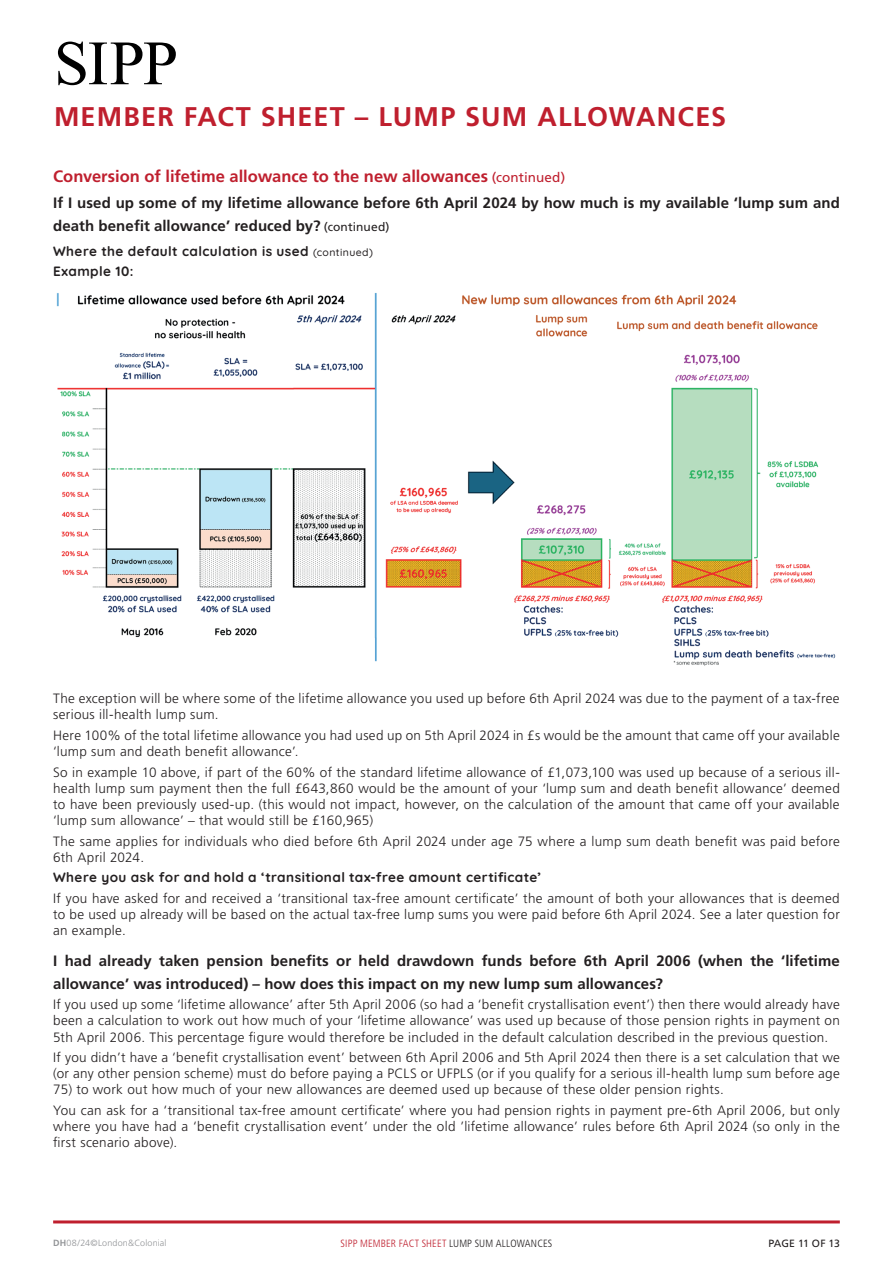
<style>
.page{position:relative;width:893px;height:1263px;background:#fff}
.page>*{position:absolute;margin:0;border:0;box-sizing:border-box;transform-origin:0 0}
.t1{font:63px "Times New Roman";color:#000}
.t2{font:700 27px "Frutiger LT Std";letter-spacing:.045em;color:#bf1f2e}
.t3{font:700 16.5px "Frutiger LT Std";color:#bf1f2e}
.t4{font:700 15px/22.5px "Frutiger LT Std";letter-spacing:.005em;color:#231f20}
.t5{font:300 13.5px/16.2px "Frutiger LT Std";letter-spacing:.02em;color:#231f20}
.t6{font:700 13.5px/20.4px "Quicksand";letter-spacing:.03em;color:#231f20}
.t7{font:300 condensed 10.5px "Frutiger LT Std";letter-spacing:.015em;color:#bf1f2e}
.t8{font:10.5px "Frutiger LT Std";letter-spacing:-.015em;color:#231f20}
.t9{font:300 9px "Frutiger LT Std";letter-spacing:.02em;color:#939598}
.s1{font-weight:400;font-size:13.5px}
.s2{font-weight:400;font-size:12px}
.s3{font-weight:500;font-size:10.5px}
.s4{font-weight:700}
.s5{color:#231f20}
</style>
<div class="page">
<hr style="left:53px;top:1220px;width:787px;height:3px;background:#bf1f2e">
<img style="left:56px;top:293px;width:780px;height:373px">
<h1 class="t1" style="left:54px;top:21px;width:126px">SIPP</h1>
<h2 class="t2" style="left:54px;top:101px;width:674px">MEMBER FACT SHEET – LUMP SUM ALLOWANCES</h2>
<p class="t3" style="left:53px;top:166px;width:513px">Conversion of lifetime allowance to the new allowances <span class="s1">(continued)</span></p>
<p class="t4" style="left:53px;top:192px;width:788px">If I used up some of my lifetime allowance before 6th April 2024 by how much is my available ‘lump sum and death benefit allowance’ reduced by? <span class="s2">(continued)</span></p>
<p class="t6" style="left:53px;top:239px;width:321px">Where the default calculation is used <span class="s3">(continued)<br></span>Example 10:</p>
<p class="t5" style="left:53px;top:691px;width:788px">The exception will be where some of the lifetime allowance you used up before 6th April 2024 was due to the payment of a tax-free serious ill-health lump sum.</p>
<p class="t5" style="left:53px;top:727px;width:788px">Here 100% of the total lifetime allowance you had used up on 5th April 2024 in £s would be the amount that came off your available ‘lump sum and death benefit allowance’.</p>
<p class="t5" style="left:53px;top:764px;width:788px;text-align:justify">So in example 10 above, if part of the 60% of the standard lifetime allowance of £1,073,100 was used up because of a serious ill&shy;health lump sum payment then the full £643,860 would be the amount of your ‘lump sum and death benefit allowance’ deemed to have been previously used-up. (this would not impact, however, on the calculation of the amount that came off your available ‘lump sum allowance’ – that would still be £160,965)</p>
<p class="t5" style="left:53px;top:833px;width:788px">The same applies for individuals who died before 6th April 2024 under age 75 where a lump sum death benefit was paid before<br>6th April 2024.</p>
<p class="t6" style="left:53px;top:866px;width:490px">Where you ask for and hold a ‘transitional tax-free amount certificate’</p>
<p class="t5" style="left:53px;top:890px;width:788px;text-align:justify">If you have asked for and received a ‘transitional tax-free amount certificate’ the amount of both your allowances that is deemed to be used up already will be based on the actual tax-free lump sums you were paid before 6th April 2024. See a later question for an example.</p>
<p class="t4" style="left:53px;top:950px;width:788px">I had already taken pension benefits or held drawdown funds before 6th April 2006 (when the ‘lifetime allowance’ was introduced) – how does this impact on my new lump sum allowances?</p>
<p class="t5" style="left:53px;top:996px;width:788px;text-align:justify">If you used up some ‘lifetime allowance’ after 5th April 2006 (so had a ‘benefit crystallisation event’) then there would already have been a calculation to work out how much of your ‘lifetime allowance’ was used up because of those pension rights in payment on 5th April 2006. This percentage figure would therefore be included in the default calculation described in the previous question.</p>
<p class="t5" style="left:53px;top:1049px;width:788px">If you didn’t have a ‘benefit crystallisation event’ between 6th April 2006 and 5th April 2024 then there is a set calculation that we (or any other pension scheme) must do before paying a PCLS or UFPLS (or if you qualify for a serious ill-health lump sum before age</p>
<p class="t5" style="left:53px;top:1080px;width:788px;line-height:20.4px">75) to work out how much of your new allowances are deemed used up because of these older pension rights.<br>You can ask for a ‘transitional tax-free amount certificate’ where you had pension rights in payment pre-6th April 2006, but only</p>
<p class="t5" style="left:53px;top:1118px;width:788px">where you have had a ‘benefit crystallisation event’ under the old ’lifetime allowance’ rules before 6th April 2024 (so only in the first scenario above).</p>
<p class="t9" style="left:53px;top:1238px;width:115px"><span class="s4">DH</span>08/24©London&amp;Colonial</p>
<p class="t7" style="left:341px;top:1237px;width:213px">SIPP MEMBER FACT SHEET <span class="s5">LUMP SUM ALLOWANCES</span></p>
<p class="t8" style="left:768px;top:1237px;width:73px">PAGE 11 OF 13</p>
</div>
